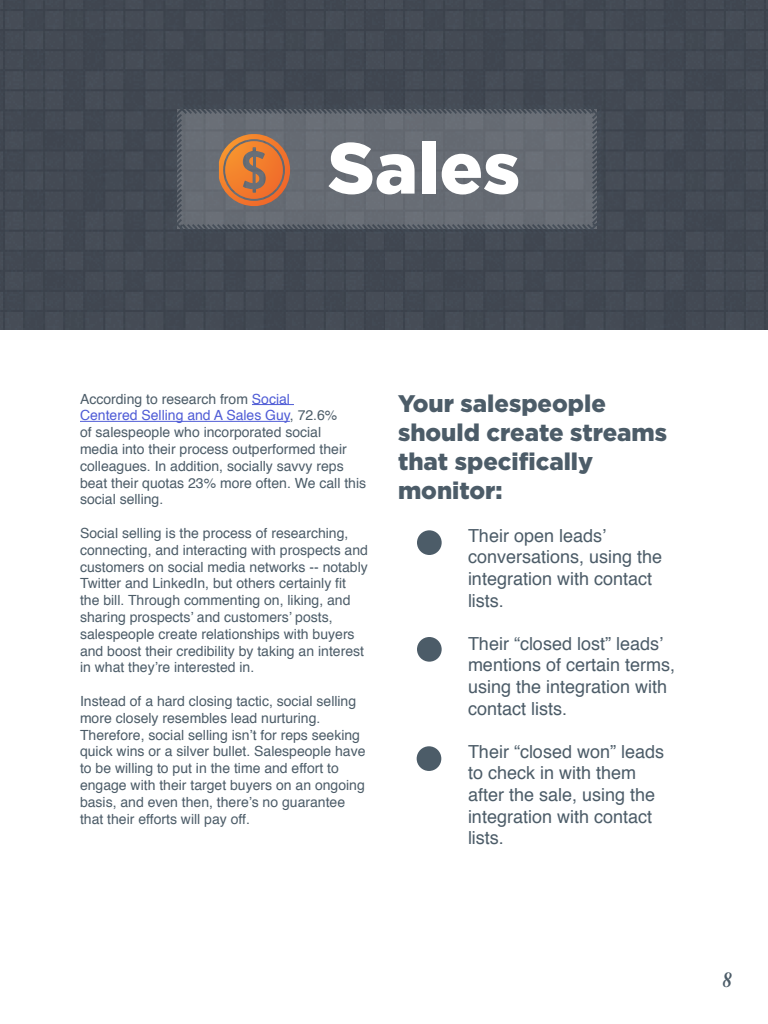
<style>
.page{position:relative;width:768px;height:1024px;background:#fff}
.page>*{position:absolute;margin:0;border:0;box-sizing:border-box;transform-origin:0 0}
.t1{font:900 72px "Gotham";color:#fff}
.t2{font:900 24px/28.8px "Gotham";color:#4c5c68}
.t3{font:24px "Mission Script";color:#4c5c68}
.t4{font:18px/21.6px "Helvetica";color:#4c5c68}
.t5{font:14px/16.8px "Helvetica";color:#4c5c68}
.s1{color:#4f5cd6}
</style>
<div class="page">
<div style="left:0;top:0;width:768px;height:330px;background:#434a54"></div>
<svg style="left:170px;top:102px;width:434px;height:133px;background:#60656e"></svg>
<hr style="left:252px;top:404px;width:42px;height:1px;background:#4f5cd6">
<hr style="left:80px;top:421px;width:210px;height:1px;background:#4f5cd6">
<div style="left:417px;top:530px;width:25px;height:25px;background:#4c5c68;border-radius:50%"></div>
<div style="left:417px;top:637px;width:25px;height:25px;background:#4c5c68;border-radius:50%"></div>
<div style="left:417px;top:746px;width:24px;height:25px;background:#4c5c68;border-radius:50%"></div>
<svg style="left:219px;top:134px;width:71px;height:72px;background:#bd7647"></svg>
<h1 class="t1" style="left:328px;top:119px;width:194px">Sales</h1>
<p class="t5" style="left:80px;top:391px;width:288px">According to research from <span class="s1">Social<br>Centered Selling and A Sales Guy</span>, 72.6%<br>of salespeople who incorporated social<br>media into their process outperformed their colleagues. In addition, socially savvy reps beat their quotas 23% more often. We call this social selling.</p>
<p class="t5" style="left:80px;top:525px;width:289px">Social selling is the process of researching, connecting, and interacting with prospects and customers on social media networks -- notably Twitter and LinkedIn, but others certainly fit the bill. Through commenting on, liking, and sharing prospects’ and customers’ posts, salespeople create relationships with buyers and boost their credibility by taking an interest in what they’re interested in.</p>
<p class="t5" style="left:80px;top:693px;width:287px">Instead of a hard closing tactic, social selling more closely resembles lead nurturing.<br>Therefore, social selling isn’t for reps seeking quick wins or a silver bullet. Salespeople have to be willing to put in the time and effort to engage with their target buyers on an ongoing basis, and even then, there’s no guarantee that their efforts will pay off.</p>
<h2 class="t2" style="left:398px;top:389px;width:271px">Your salespeople should create streams that specifically monitor:</h2>
<p class="t4" style="left:468px;top:525px;width:196px">Their open leads’ conversations, using the integration with contact lists.</p>
<p class="t4" style="left:468px;top:633px;width:209px">Their “closed lost” leads’ mentions of certain terms, using the integration with contact lists.</p>
<p class="t4" style="left:468px;top:741px;width:198px">Their “closed won” leads to check in with them after the sale, using the integration with contact lists.</p>
<h2 class="t3" style="left:723px;top:965px;width:11px">8</h2>
</div>
